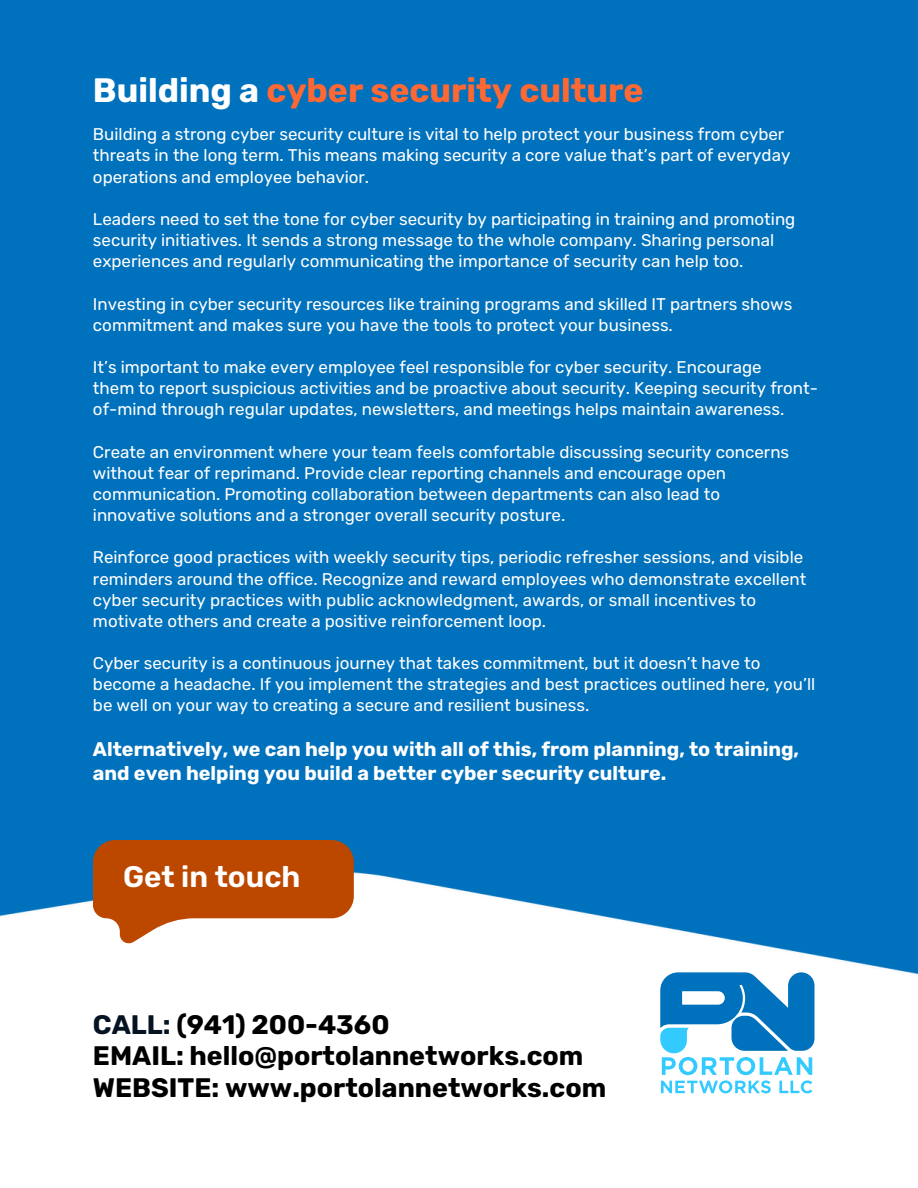
<style>
.page{position:relative;width:918px;height:1188px;background:#0071bc}
.page>*{position:absolute;margin:0;border:0;box-sizing:border-box;transform-origin:0 0}
.t1{font:700 33.9px "Rubik";color:#ff6833}
.t2{font:600 29.55px "Rubik";color:#fff}
.t3{font:700 26.85px/31.5px "Rubik";color:#000}
.t4{font:700 19.8px/24.3px "Rubik";color:#fff}
.t5{font:16.95px/21.1px "Rubik";color:#fff}
.s1{color:#fff}
.s2{color:#061323}
</style>
<div class="page">
<img style="left:0;top:872px;width:918px;height:316px">
<svg style="left:93px;top:840px;width:261px;height:103px"></svg>
<svg style="left:660px;top:972px;width:155px;height:121px"></svg>
<h2 class="t1" style="left:93px;top:71px;width:552px"><span class="s1">Building a</span> cyber security culture</h2>
<p class="t5" style="left:93px;top:124px;width:699px">Building a strong cyber security culture is vital to help protect your business from cyber threats in the long term. This means making security a core value that’s part of everyday operations and employee behavior.</p>
<p class="t5" style="left:93px;top:209px;width:704px">Leaders need to set the tone for cyber security by participating in training and promoting security initiatives. It sends a strong message to the whole company. Sharing personal</p>
<p class="t5" style="left:93px;top:251px;width:652px">experiences and regularly communicating the importance of security can help too.</p>
<p class="t5" style="left:93px;top:293px;width:701px">Investing in cyber security resources like training programs and skilled IT partners shows commitment and makes sure you have the tools to protect your business.</p>
<p class="t5" style="left:93px;top:357px;width:670px">It’s important to make every employee feel responsible for cyber security. Encourage</p>
<p class="t5" style="left:93px;top:378px;width:727px">them to report suspicious activities and be proactive about security. Keeping security front&shy;of-mind through regular updates, newsletters, and meetings helps maintain awareness.</p>
<p class="t5" style="left:93px;top:441px;width:698px">Create an environment where your team feels comfortable discussing security concerns without fear of reprimand. Provide clear reporting channels and encourage open</p>
<p class="t5" style="left:93px;top:484px;width:629px">communication. Promoting collaboration between departments can also lead to</p>
<p class="t5" style="left:93px;top:505px;width:474px">innovative solutions and a stronger overall security posture.</p>
<p class="t5" style="left:93px;top:547px;width:715px">Reinforce good practices with weekly security tips, periodic refresher sessions, and visible reminders around the office. Recognize and reward employees who demonstrate excellent cyber security practices with public acknowledgment, awards, or small incentives to</p>
<p class="t5" style="left:93px;top:610px;width:455px">motivate others and create a positive reinforcement loop.</p>
<h3 class="t5" style="left:93px;top:653px;width:669px">Cyber security is a continuous journey that takes commitment, but it doesn’t have to</h3>
<h2 class="t5" style="left:93px;top:674px;width:724px">become a headache. If you implement the strategies and best practices outlined here, you’ll be well on your way to creating a secure and resilient business.</h2>
<p class="t4" style="left:93px;top:737px;width:708px">Alternatively, we can help you with all of this, from planning, to training, and even helping you build a better cyber security culture.</p>
<p class="t2" style="left:123px;top:860px;width:179px">Get in touch</p>
<p class="t3" style="left:93px;top:1009px;width:515px"><span class="s2">CALL:</span> (941) 200-4360<br>EMAIL: hello@portolannetworks.com<br>WEBSITE: www.portolannetworks.com</p>
</div>
